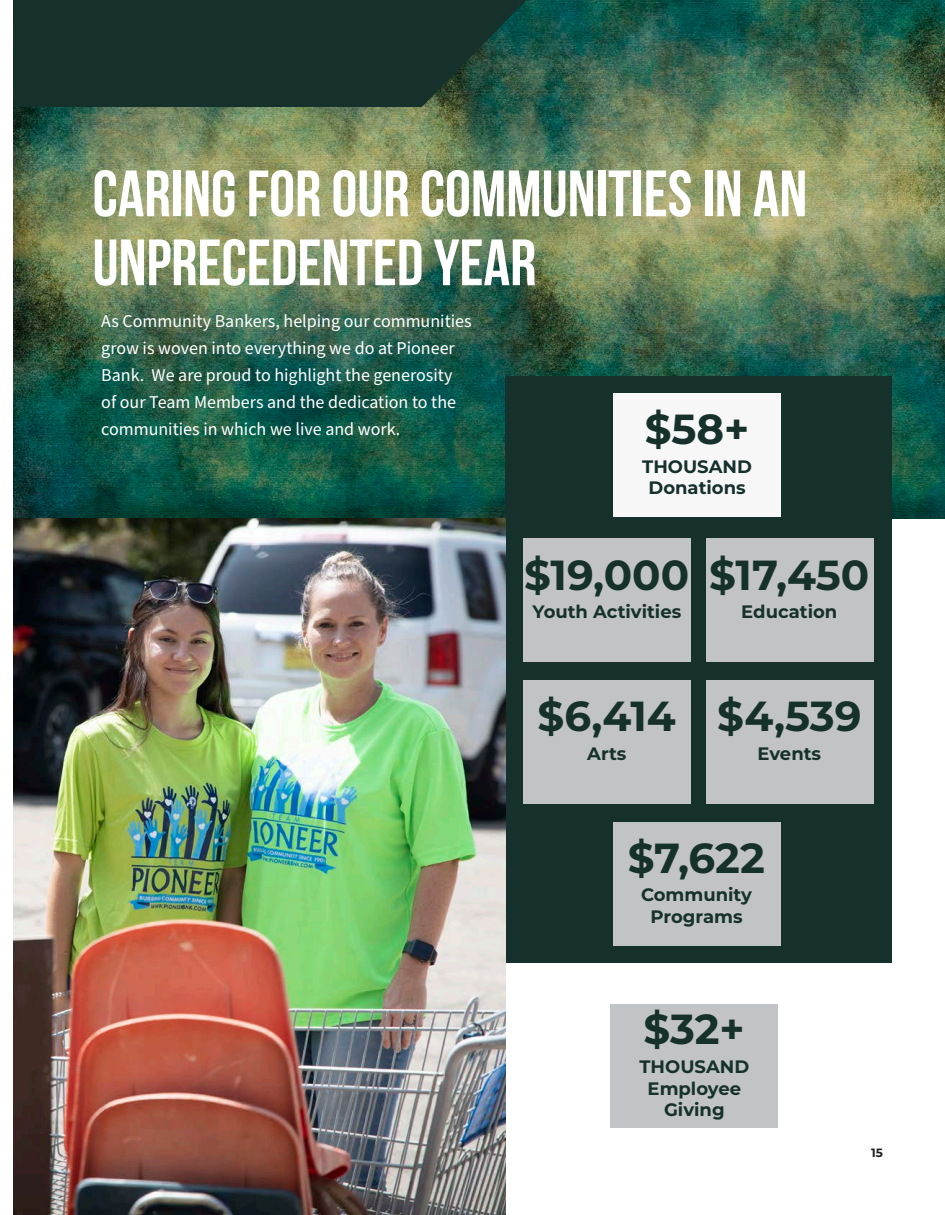
<style>
.page{position:relative;width:945px;height:1215px;background:#fff}
.page>*{position:absolute;margin:0;border:0;box-sizing:border-box;transform-origin:0 0}
.t1{font:700 65.4px/69px "Bebas Neue";color:#fff}
.t2{font:700 42px "Montserrat";color:#16312c}
.t3{font:18px/27px "Source Sans Pro";color:#fff}
.t4{font:700 18px/21.6px "Montserrat";color:#16312c;text-align:center}
.t5{font:700 12px "Montserrat";color:#231f20}
</style>
<div class="page">
<img style="left:14px;top:0;width:931px;height:518px">
<svg style="left:14px;top:0;width:512px;height:107px;fill:#16312c"></svg>
<div style="left:505px;top:376px;width:387px;height:587px;background:#16312c"></div>
<div style="left:523px;top:538px;width:168px;height:124px;background:#c2c3c6"></div>
<div style="left:523px;top:680px;width:168px;height:124px;background:#c2c3c6"></div>
<div style="left:613px;top:822px;width:167px;height:123px;background:#c2c3c6"></div>
<div style="left:610px;top:1004px;width:168px;height:123px;background:#c2c3c6"></div>
<div style="left:706px;top:538px;width:168px;height:124px;background:#c2c3c6"></div>
<div style="left:706px;top:680px;width:168px;height:124px;background:#c2c3c6"></div>
<div style="left:614px;top:393px;width:167px;height:124px;background:#f7f7f8"></div>
<img style="left:14px;top:518px;width:491px;height:697px">
<h1 class="t1" style="left:93px;top:158px;width:716px">CARING FOR OUR COMMUNITIES IN AN<br>UNPRECEDENTED YEAR</h1>
<p class="t3" style="left:101px;top:308px;width:372px">As Community Bankers, helping our communities grow is woven into everything we do at Pioneer Bank. We are proud to highlight the generosity of our Team Members and the dedication to the communities in which we live and work.</p>
<h2 class="t2" style="left:645px;top:399px;width:106px">$58+</h2>
<p class="t4" style="left:642px;top:455px;width:111px">THOUSAND<br>Donations</p>
<h2 class="t2" style="left:524px;top:544px;width:167px">$19,000</h2>
<p class="t4" style="left:533px;top:600px;width:150px">Youth Activities</p>
<h2 class="t2" style="left:709px;top:544px;width:162px">$17,450</h2>
<p class="t4" style="left:741px;top:600px;width:98px">Education</p>
<h2 class="t2" style="left:538px;top:686px;width:140px">$6,414</h2>
<p class="t4" style="left:587px;top:742px;width:41px">Arts</p>
<h2 class="t2" style="left:717px;top:686px;width:146px">$4,539</h2>
<p class="t4" style="left:758px;top:742px;width:65px">Events</p>
<h2 class="t2" style="left:628px;top:828px;width:139px">$7,622</h2>
<p class="t4" style="left:641px;top:883px;width:113px">Community<br>Programs</p>
<h2 class="t2" style="left:644px;top:999px;width:103px">$32+</h2>
<p class="t4" style="left:639px;top:1055px;width:111px">THOUSAND<br>Employee<br>Giving</p>
<p class="t5" style="left:871px;top:1144px;width:13px">15</p>
</div>
